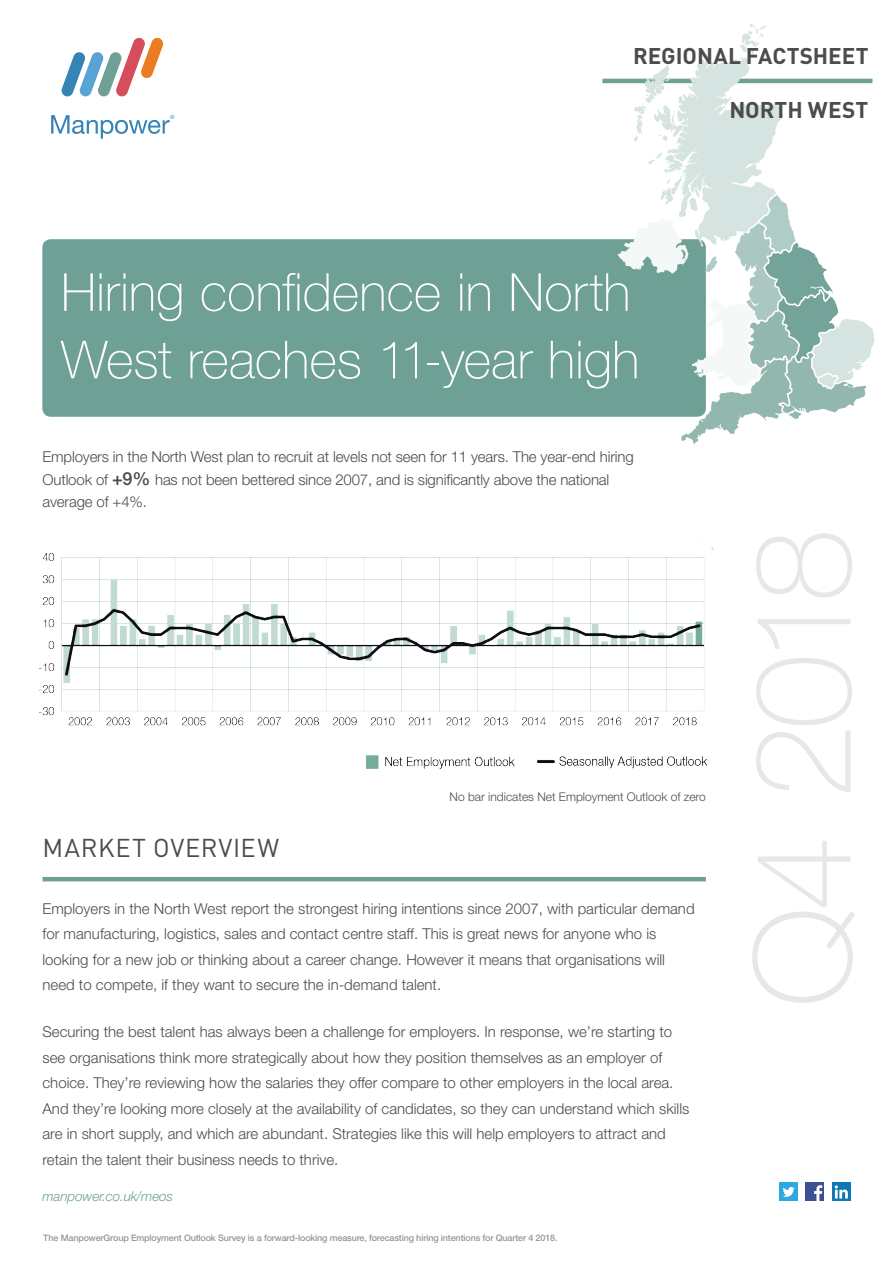
<style>
.page{position:relative;width:893px;height:1263px;background:#fff}
.page>*{position:absolute;margin:0;border:0;box-sizing:border-box;transform-origin:0 0}
.t1{font:100 134.4px "Helvetica Neue LT Std";letter-spacing:-.055em;color:#e6e7e9}
.t2{font:100 52.5px/67.5px "Helvetica Neue LT Std";color:#fff}
.t3{font:25.5px "DINOT";letter-spacing:.035em;color:#4b4c4d}
.t4{font:700 22.5px "DINOT";color:#4b4c4d}
.t5{font:300 15px/25.5px "Helvetica Neue LT Std";color:#4b4c4d}
.t6{font:italic 300 13.5px "Helvetica Neue LT Std";letter-spacing:-.01em;color:#6ea095}
.t7{font:300 12px "Helvetica Neue LT Std";color:#4b4c4d}
.t8{font:500 9px "Helvetica Neue LT Std";letter-spacing:-.015em;color:#939598}
.s1{font-weight:500;font-size:18px}
</style>
<div class="page">
<div style="left:42px;top:239px;width:664px;height:178px;background:#6ea095;border-radius:9px"></div>
<div style="left:779px;top:1183px;width:19px;height:18px;background:#2da8e1"></div>
<svg style="left:783px;top:1187px;width:12px;height:10px"></svg>
<svg style="left:832px;top:1183px;width:18px;height:18px"></svg>
<svg style="left:835px;top:1185px;width:13px;height:13px"></svg>
<div style="left:806px;top:1183px;width:18px;height:18px;background:#3c5194"></div>
<svg style="left:814px;top:1185px;width:8px;height:16px"></svg>
<img style="left:39px;top:541px;width:675px;height:185px">
<img style="left:366px;top:755px;width:342px;height:14px">
<hr style="left:43px;top:877px;width:663px;height:4px;background:#6ea095">
<hr style="left:602px;top:79px;width:270px;height:4px;background:#6ea095">
<svg style="left:618px;top:23px;width:256px;height:421px"></svg>
<svg style="left:61px;top:38px;width:103px;height:59px"></svg>
<svg style="left:51px;top:115px;width:123px;height:24px"></svg>
<p class="t4" style="left:633px;top:41px;width:237px">REGIONAL FACTSHEET</p>
<p class="t4" style="left:729px;top:95px;width:141px">NORTH WEST</p>
<p class="t2" style="left:61px;top:258px;width:580px">Hiring confidence in North<br>West reaches 11-year high</p>
<p class="t5" style="left:43px;top:445px;width:593px;line-height:22.5px">Employers in the North West plan to recruit at levels not seen for 11 years. The year-end hiring<br>Outlook of <span class="s1">+9%</span> has not been bettered since 2007, and is significantly above the national average of +4%.</p>
<p class="t3" style="left:43px;top:832px;width:238px">MARKET OVERVIEW</p>
<p class="t7" style="left:450px;top:789px;width:258px">No bar indicates Net Employment Outlook of zero</p>
<p class="t5" style="left:43px;top:895px;width:654px">Employers in the North West report the strongest hiring intentions since 2007, with particular demand for manufacturing, logistics, sales and contact centre staff. This is great news for anyone who is looking for a new job or thinking about a career change. However it means that organisations will need to compete, if they want to secure the in-demand talent.</p>
<p class="t5" style="left:43px;top:1019px;width:648px">Securing the best talent has always been a challenge for employers. In response, we’re starting to see organisations think more strategically about how they position themselves as an employer of choice. They’re reviewing how the salaries they offer compare to other employers in the local area.<br>And they’re looking more closely at the availability of candidates, so they can understand which skills are in short supply, and which are abundant. Strategies like this will help employers to attract and retain the talent their business needs to thrive.</p>
<p class="t6" style="left:43px;top:1188px;width:132px">manpower.co.uk/meos</p>
<p class="t8" style="left:43px;top:1232px;width:516px">The ManpowerGroup Employment Outlook Survey is a forward-looking measure, forecasting hiring intentions for Quarter 4 2018.</p>
<p class="t1" style="left:726px;top:1007px;width:480px;rotate:-90deg">Q4 2018</p>
</div>
